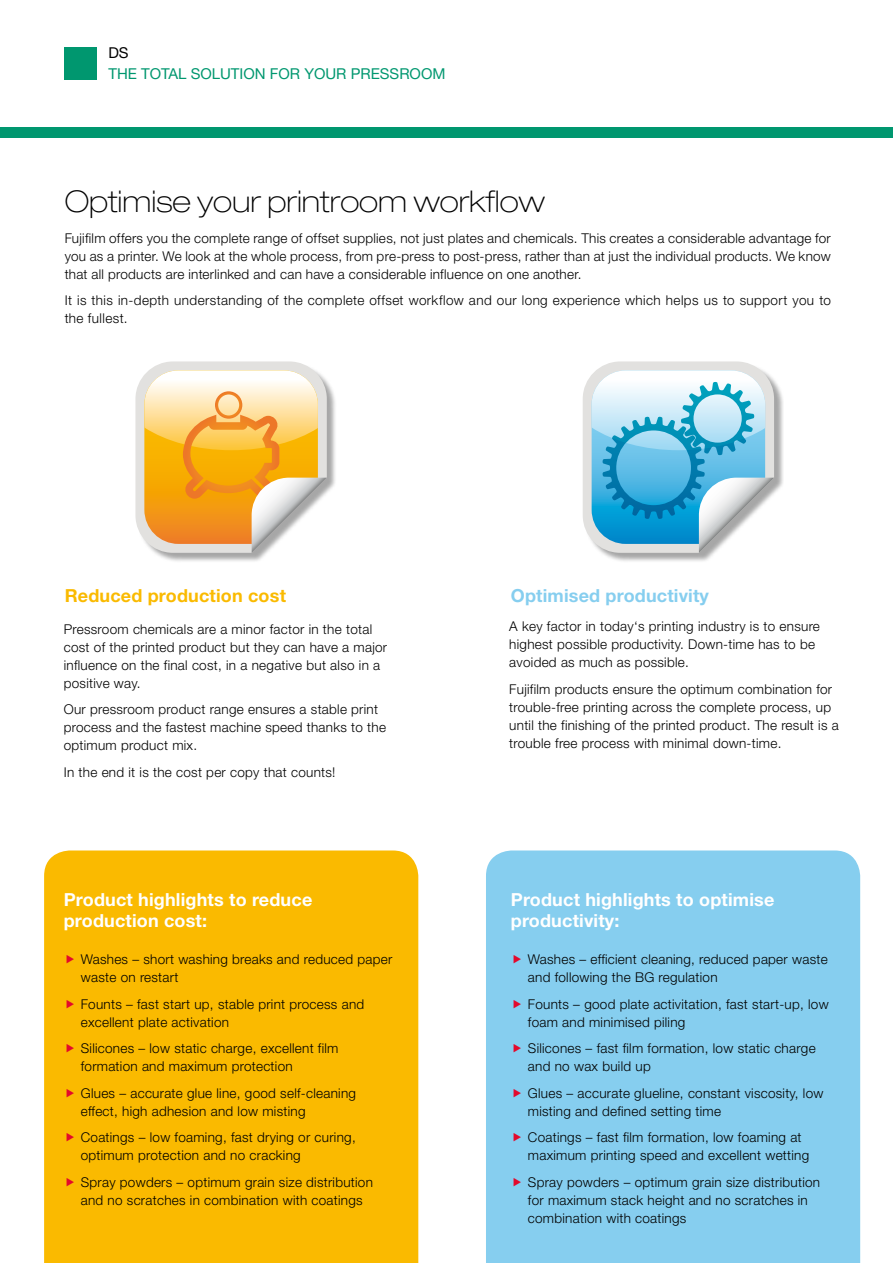
<style>
.page{position:relative;width:893px;height:1263px;background:#fff}
.page>*{position:absolute;margin:0;border:0;box-sizing:border-box;transform-origin:0 0}
.t1{font:100 expanded 30px "Helvetica Neue LT Std";color:#000}
.t2{font:700 18px/21px "Helvetica Neue LT Std";letter-spacing:.01em;color:#fff}
.t3{font:700 18px "Helvetica Neue LT Std";letter-spacing:.01em;color:#faba00}
.t4{font:700 18px "Helvetica Neue LT Std";letter-spacing:.01em;color:#86ceef}
.t5{font:15px "Helvetica Neue LT Std";color:#00976f}
.t6{font:15px "Helvetica Neue LT Std";color:#000}
.t7{font:300 13.5px/18px "Helvetica Neue LT Std";letter-spacing:.02em;color:#000}
.t8{font:300 13.5px/18px "Helvetica Neue LTW1 G";letter-spacing:.025em;color:#000;text-align:justify}
</style>
<div class="page">
<div style="left:0;top:128px;width:893px;height:10px;background:#00976f"></div>
<div style="left:64px;top:47px;width:33px;height:33px;background:#00976f"></div>
<div style="left:44px;top:850px;width:374px;height:413px;background:#faba00"></div>
<div style="left:486px;top:850px;width:374px;height:413px;background:#86ceef"></div>
<div style="left:137px;top:363px;width:200px;height:200px;background:#000;opacity:.35"></div>
<svg style="left:135px;top:361px;width:192px;height:192px"></svg>
<div style="left:585px;top:363px;width:199px;height:200px;background:#000;opacity:.35"></div>
<svg style="left:583px;top:361px;width:191px;height:192px"></svg>
<svg style="left:67px;top:955px;width:7px;height:8px"></svg>
<svg style="left:67px;top:999px;width:7px;height:9px"></svg>
<svg style="left:67px;top:1044px;width:7px;height:8px"></svg>
<svg style="left:67px;top:1088px;width:7px;height:9px"></svg>
<svg style="left:67px;top:1133px;width:7px;height:8px"></svg>
<svg style="left:67px;top:1177px;width:7px;height:9px"></svg>
<svg style="left:514px;top:955px;width:7px;height:8px"></svg>
<svg style="left:514px;top:999px;width:7px;height:9px"></svg>
<svg style="left:514px;top:1044px;width:7px;height:8px"></svg>
<svg style="left:514px;top:1088px;width:7px;height:9px"></svg>
<svg style="left:514px;top:1133px;width:7px;height:8px"></svg>
<svg style="left:514px;top:1177px;width:7px;height:9px"></svg>
<p class="t6" style="left:108px;top:44px;width:22px">DS</p>
<p class="t5" style="left:108px;top:65px;width:339px">THE TOTAL SOLUTION FOR YOUR PRESS ROOM</p>
<h1 class="t1" style="left:65px;top:184px;width:482px">Optimise your printroom workflow</h1>
<p class="t8" style="left:65px;top:229px;width:768px">Fujifilm offers you the complete range of offset supplies, not just plates and chemicals. This creates a considerable advantage for you as a printer. We look at the whole process, from pre-press to post-press, rather than at just the individual products. We know that all products are interlinked and can have a considerable influence on one another.</p>
<p class="t8" style="left:65px;top:291px;width:768px">It is this in-depth understanding of the complete offset workflow and our long experience which helps us to support you to the fullest.</p>
<h2 class="t3" style="left:65px;top:585px;width:223px">Reduced production cost</h2>
<p class="t7" style="left:64px;top:620px;width:325px">Pressroom chemicals are a minor factor in the total cost of the printed product but they can have a major influence on the final cost, in a negative but also in a positive way.</p>
<p class="t7" style="left:64px;top:700px;width:324px">Our pressroom product range ensures a stable print process and the fastest machine speed thanks to the optimum product mix.</p>
<p class="t7" style="left:64px;top:763px;width:273px">In the end it is the cost per copy that counts!</p>
<h2 class="t2" style="left:64px;top:888px;width:250px">Product highlights to reduce production cost:</h2>
<p class="t7" style="left:81px;top:950px;width:313px">Washes – short washing breaks and reduced paper waste on restart</p>
<p class="t7" style="left:81px;top:994px;width:285px">Founts – fast start up, stable print process and excellent plate activation</p>
<p class="t7" style="left:81px;top:1039px;width:259px">Silicones – low static charge, excellent film formation and maximum protection</p>
<p class="t7" style="left:81px;top:1083px;width:277px">Glues – accurate glue line, good self-cleaning effect, high adhesion and low misting</p>
<p class="t7" style="left:81px;top:1128px;width:276px">Coatings – low foaming, fast drying or curing, optimum protection and no cracking</p>
<p class="t7" style="left:81px;top:1172px;width:294px">Spray powders – optimum grain size distribution and no scratches in combination with coatings</p>
<h2 class="t4" style="left:511px;top:585px;width:200px">Optimised productivity</h2>
<p class="t7" style="left:509px;top:617px;width:312px">A key factor in today‘s printing industry is to ensure highest possible productivity. Down-time has to be avoided as much as possible.</p>
<p class="t7" style="left:509px;top:680px;width:331px">Fujifilm products ensure the optimum combination for trouble-free printing across the complete process, up until the finishing of the printed product. The result is a trouble free process with minimal down-time.</p>
<h2 class="t2" style="left:511px;top:888px;width:265px">Product highlights to optimise productivity:</h2>
<p class="t7" style="left:528px;top:950px;width:301px">Washes – efficient cleaning, reduced paper waste and following the BG regulation</p>
<p class="t7" style="left:528px;top:994px;width:302px">Founts – good plate activitation, fast start-up, low foam and minimised piling</p>
<p class="t7" style="left:528px;top:1039px;width:289px">Silicones – fast film formation, low static charge and no wax build up</p>
<p class="t7" style="left:528px;top:1083px;width:297px">Glues – accurate glueline, constant viscosity, low misting and defined setting time</p>
<p class="t7" style="left:528px;top:1128px;width:283px">Coatings – fast film formation, low foaming at maximum printing speed and excellent wetting</p>
<p class="t7" style="left:528px;top:1172px;width:294px">Spray powders – optimum grain size distribution for maximum stack height and no scratches in combination with coatings</p>
</div>
